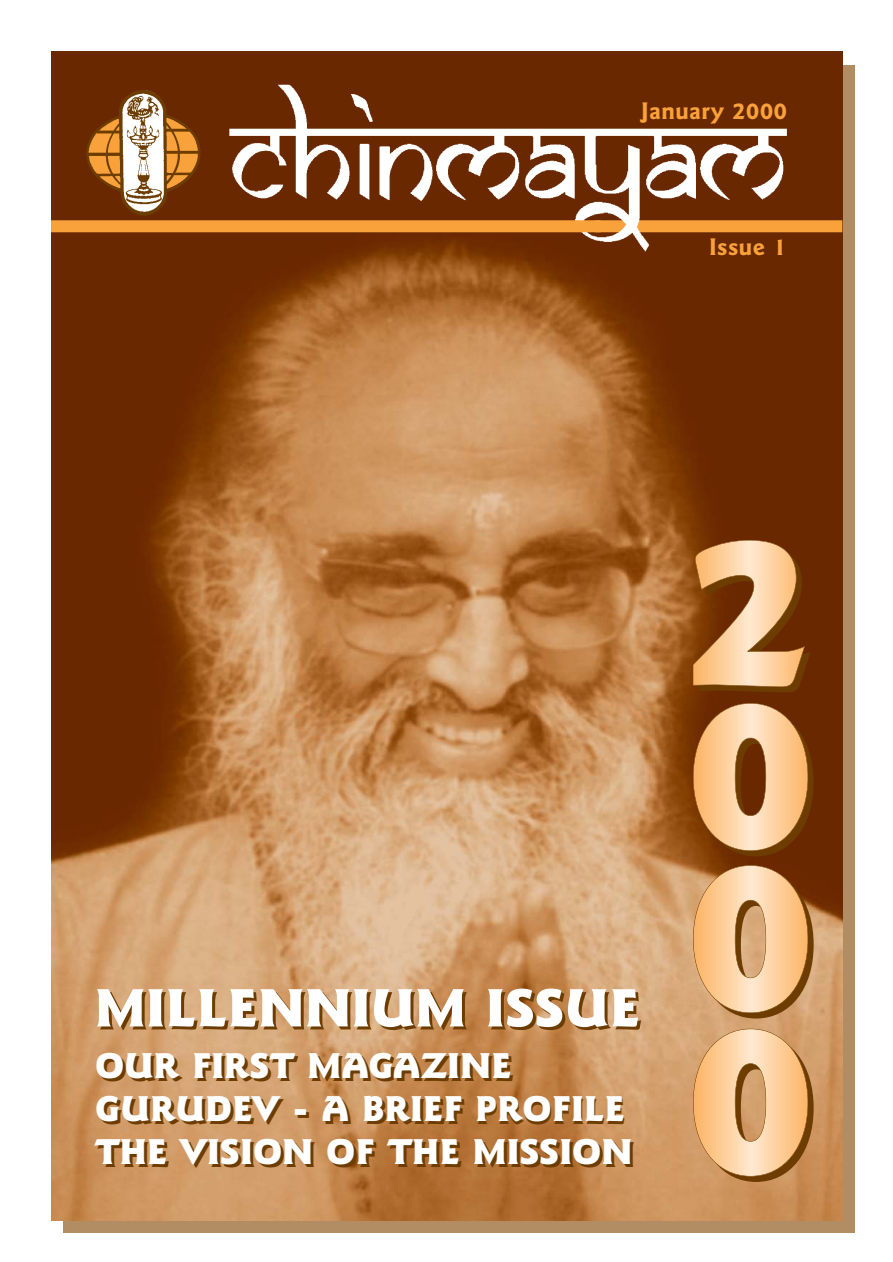
<style>
.page{position:relative;width:893px;height:1262px;background:#fff}
.page>*{position:absolute;margin:0;border:0;box-sizing:border-box;transform-origin:0 0}
.t1{font:900 54px "Goudy Sans IT Cby BT";color:#fff}
.t2{font:900 36px/43.2px "Goudy Sans IT Cby BT";color:#fff}
.t3{font:700 24px "Goudy Sans IT Cby BT";color:#f9a13a}
</style>
<div class="page">
<div style="left:63px;top:65px;width:791px;height:1167px;background:#b28c62"></div>
<img style="left:51px;top:51px;width:791px;height:1169px">
<img style="left:83px;top:87px;width:120px;height:131px">
<div style="left:595px;top:220px;width:247px;height:12px;background:#f9a13a"></div>
<img style="left:230px;top:84px;width:557px;height:167px">
<div style="left:51px;top:220px;width:549px;height:12px;background:#f9a13a"></div>
<svg style="left:692px;top:540px;width:118px;height:152px;background:#be8b5b"></svg>
<svg style="left:693px;top:703px;width:120px;height:153px;background:#c79361"></svg>
<svg style="left:693px;top:865px;width:120px;height:153px;background:#deae7a"></svg>
<svg style="left:693px;top:1028px;width:120px;height:153px;background:#e3b27e"></svg>
<p class="t3" style="left:640px;top:102px;width:148px">January 2000</p>
<p class="t3" style="left:709px;top:238px;width:79px">Issue 1</p>
<h1 class="t1" style="left:95px;top:988px;width:546px">MILLENNIUM ISSUE</h1>
<p class="t2" style="left:95px;top:1047px;width:539px">OUR FIRST MAGAZINE<br>GURUDEV - A BRIEF PROFILE<br>THE VISION OF THE MISSION</p>
</div>
